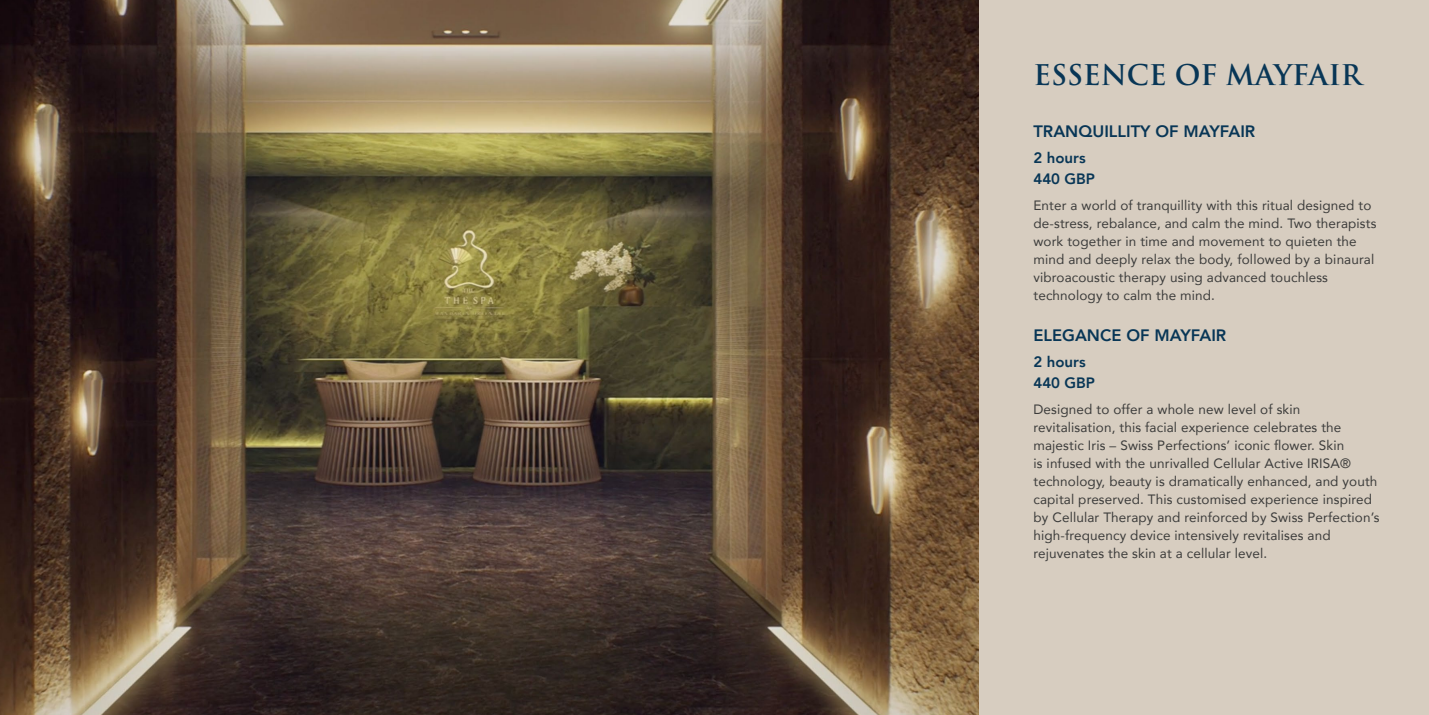
<style>
.page{position:relative;width:1429px;height:715px;background:#fff}
.page>*{position:absolute;margin:0;border:0;box-sizing:border-box;transform-origin:0 0}
.t1{font:700 27.75px "Trajan Pro";color:#083656}
.t2{font:800 16.5px "Avenir";color:#083656}
.t3{font:800 15px/21px "Avenir";color:#083656}
.t4{font:13.5px/18px "Avenir";letter-spacing:.01em;color:#3c3c3b}
</style>
<div class="page">
<div style="left:0;top:0;width:1429px;height:714px;background:#d7cdc0"></div>
<img style="left:0;top:0;width:978px;height:714px">
<h1 class="t1" style="left:1033px;top:57px;width:330px">ESSENCE OF MAYFAIR</h1>
<p class="t2" style="left:1033px;top:119px;width:223px">TRANQUILLITY OF MAYFAIR</p>
<p class="t3" style="left:1033px;top:147px;width:63px">2 hours<br>440 GBP</p>
<p class="t4" style="left:1033px;top:196px;width:344px">Enter a world of tranquillity with this ritual designed to de-stress, rebalance, and calm the mind. Two therapists work together in time and movement to quieten the mind and deeply relax the body, followed by a binaural vibroacoustic therapy using advanced touchless technology to calm the mind.</p>
<p class="t2" style="left:1033px;top:323px;width:194px">ELEGANCE OF MAYFAIR</p>
<p class="t3" style="left:1033px;top:351px;width:63px">2 hours<br>440 GBP</p>
<p class="t4" style="left:1033px;top:400px;width:347px">Designed to offer a whole new level of skin revitalisation, this facial experience celebrates the majestic Iris – Swiss Perfections’ iconic flower. Skin<br>is infused with the unrivalled Cellular Active IRISA® technology, beauty is dramatically enhanced, and youth capital preserved. This customised experience inspired by Cellular Therapy and reinforced by Swiss Perfection’s high-frequency device intensively revitalises and rejuvenates the skin at a cellular level.</p>
</div>
